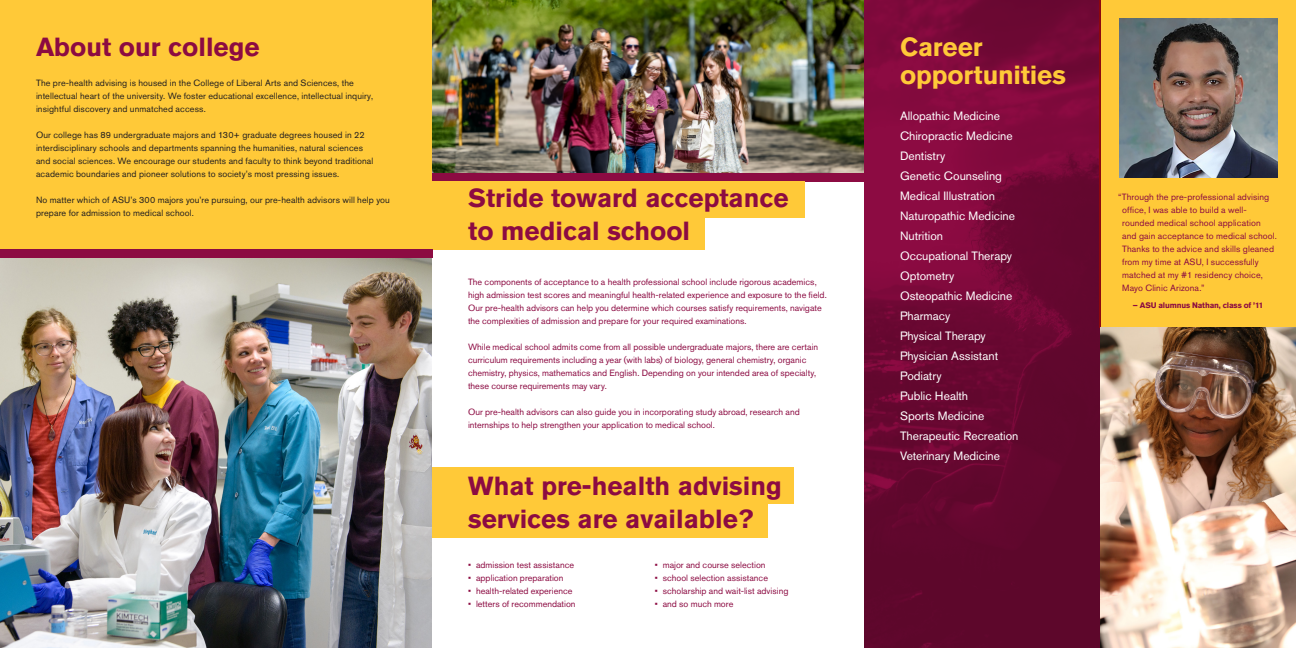
<style>
.page{position:relative;width:1296px;height:648px;background:#fff}
.page>*{position:absolute;margin:0;border:0;box-sizing:border-box;transform-origin:0 0}
.t1{font:700 26px/33px "Akzidenz Grotesk Pro";color:#8c0b42}
.t2{font:700 26px/28px "Akzidenz Grotesk Pro";letter-spacing:-.005em;color:#ffc938}
.t3{font:12px "Akzidenz Grotesk Pro";color:#fff}
.t4{font:9px/13px "Akzidenz Grotesk Pro";color:#8c0b42}
.t5{font:9px/13px "Akzidenz Grotesk Pro";letter-spacing:.01em;color:#231f20}
.t6{font:700 8px "Akzidenz Grotesk Pro";letter-spacing:-.025em;color:#8c0b42}
</style>
<div class="page">
<img style="left:432px;top:0;width:432px;height:173px">
<div style="left:1100px;top:0;width:196px;height:328px;background:#ffc938"></div>
<div style="left:0;top:0;width:432px;height:251px;background:#ffc938"></div>
<svg style="left:864px;top:0;width:236px;height:648px;background:#6e0834"></svg>
<div style="left:432px;top:173px;width:432px;height:8px;background:#8c0b42"></div>
<div style="left:405px;top:181px;width:399px;height:37px;background:#ffc938"></div>
<div style="left:405px;top:467px;width:388px;height:37px;background:#ffc938"></div>
<div style="left:405px;top:501px;width:363px;height:37px;background:#ffc938"></div>
<div style="left:405px;top:213px;width:300px;height:36px;background:#ffc938"></div>
<img style="left:1119px;top:19px;width:158px;height:158px">
<img style="left:0;top:258px;width:432px;height:390px">
<div style="left:0;top:250px;width:432px;height:8px;background:#8c0b42"></div>
<img style="left:1100px;top:328px;width:196px;height:320px">
<p class="t1" style="left:36px;top:30px;width:225px">About our college</p>
<p class="t5" style="left:36px;top:76px;width:339px">The pre-health advising is housed in the College of Liberal Arts and Sciences, the intellectual heart of the university. We foster educational excellence, intellectual inquiry, insightful discovery and unmatched access.</p>
<p class="t5" style="left:36px;top:128px;width:339px">Our college has 89 undergraduate majors and 130+ graduate degrees housed in 22 interdisciplinary schools and departments spanning the humanities, natural sciences and social sciences. We encourage our students and faculty to think beyond traditional academic boundaries and pioneer solutions to society’s most pressing issues.</p>
<p class="t5" style="left:36px;top:193px;width:355px">No matter which of ASU’s 300 majors you’re pursuing, our pre-health advisors will help you prepare for admission to medical school.</p>
<p class="t1" style="left:468px;top:181px;width:322px">Stride toward acceptance to medical school</p>
<p class="t4" style="left:468px;top:276px;width:360px">The components of acceptance to a health professional school include rigorous academics, high admission test scores and meaningful health-related experience and exposure to the field.<br>Our pre-health advisors can help you determine which courses satisfy requirements, navigate the complexities of admission and prepare for your required examinations.</p>
<p class="t4" style="left:468px;top:341px;width:352px">While medical school admits come from all possible undergraduate majors, there are certain curriculum requirements including a year (with labs) of biology, general chemistry, organic chemistry, physics, mathematics and English. Depending on your intended area of specialty, these course requirements may vary.</p>
<p class="t4" style="left:468px;top:406px;width:333px">Our pre-health advisors can also guide you in incorporating study abroad, research and internships to help strengthen your application to medical school.</p>
<p class="t1" style="left:468px;top:469px;width:315px">What pre-health advising services are available?</p>
<p class="t4" style="left:468px;top:558px;width:108px">• admission test assistance</p>
<p class="t4" style="left:468px;top:571px;width:97px">• application preparation</p>
<p class="t4" style="left:468px;top:584px;width:106px">• health-related experience</p>
<p class="t4" style="left:468px;top:597px;width:109px">• letters of recommendation</p>
<p class="t4" style="left:655px;top:558px;width:112px">• major and course selection</p>
<p class="t4" style="left:655px;top:571px;width:115px">• school selection assistance</p>
<p class="t4" style="left:655px;top:584px;width:135px">• scholarship and wait-list advising</p>
<p class="t4" style="left:655px;top:597px;width:80px">• and so much more</p>
<p class="t2" style="left:900px;top:32px;width:168px">Career opportunities</p>
<p class="t3" style="left:900px;top:108px;width:101px">Allopathic Medicine</p>
<p class="t3" style="left:900px;top:128px;width:114px">Chiropractic Medicine</p>
<p class="t3" style="left:900px;top:148px;width:47px">Dentistry</p>
<p class="t3" style="left:900px;top:168px;width:103px">Genetic Counseling</p>
<p class="t3" style="left:900px;top:188px;width:96px">Medical Illustration</p>
<p class="t3" style="left:900px;top:208px;width:117px">Naturopathic Medicine</p>
<p class="t3" style="left:900px;top:228px;width:45px">Nutrition</p>
<p class="t3" style="left:900px;top:248px;width:114px">Occupational Therapy</p>
<p class="t3" style="left:900px;top:268px;width:56px">Optometry</p>
<p class="t3" style="left:900px;top:288px;width:114px">Osteopathic Medicine</p>
<p class="t3" style="left:900px;top:308px;width:52px">Pharmacy</p>
<p class="t3" style="left:900px;top:328px;width:87px">Physical Therapy</p>
<p class="t3" style="left:900px;top:348px;width:100px">Physician Assistant</p>
<p class="t3" style="left:900px;top:368px;width:43px">Podiatry</p>
<p class="t3" style="left:900px;top:388px;width:70px">Public Health</p>
<p class="t3" style="left:900px;top:408px;width:86px">Sports Medicine</p>
<p class="t3" style="left:900px;top:428px;width:120px">Therapeutic Recreation</p>
<p class="t3" style="left:900px;top:448px;width:101px">Veterinary Medicine</p>
<p class="t4" style="left:1122px;top:190px;width:156px;text-indent:-4px">“Through the pre-professional advising office, I was able to build a well&shy;rounded medical school application and gain acceptance to medical school.<br>Thanks to the advice and skills gleaned from my time at ASU, I successfully matched at my #1 residency choice, Mayo Clinic Arizona.”</p>
<p class="t6" style="left:1133px;top:300px;width:132px">– ASU alumnus Nathan, class of ’11</p>
</div>
